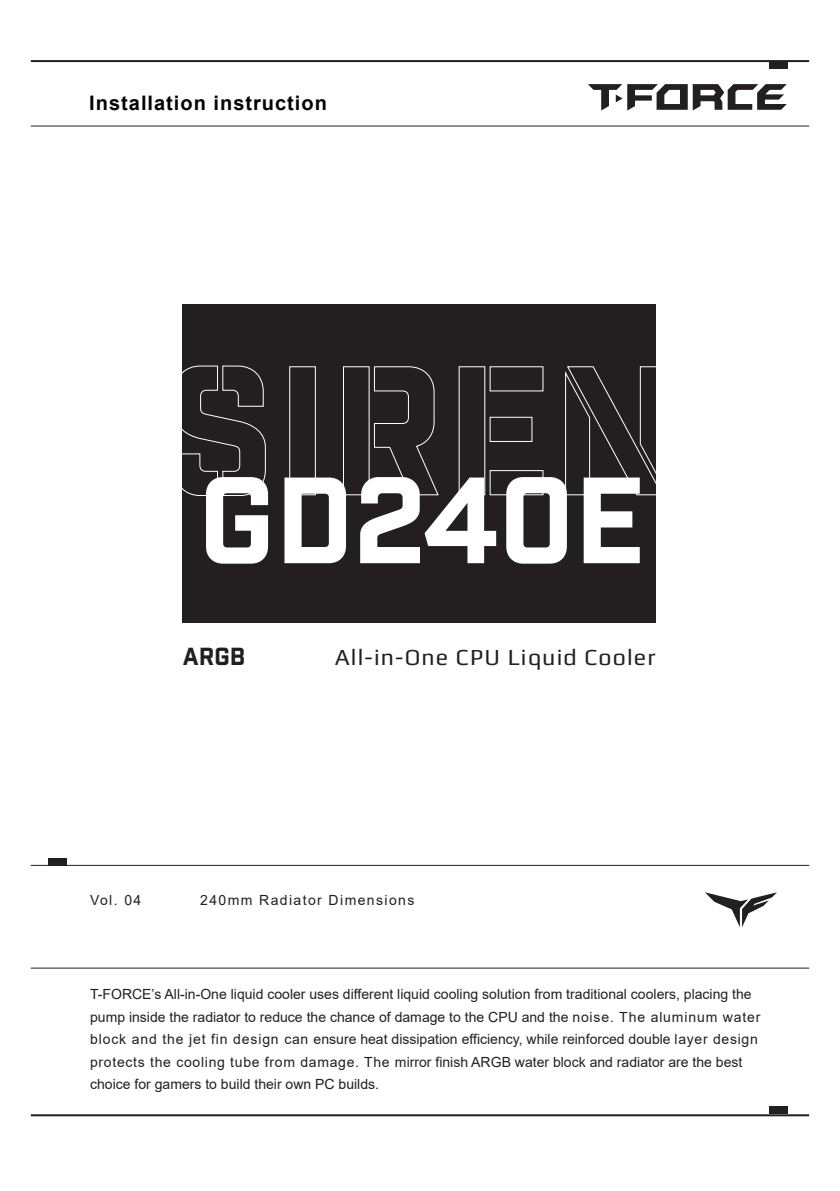
<style>
.page{position:relative;width:840px;height:1191px;background:#fff}
.page>*{position:absolute;margin:0;border:0;box-sizing:border-box;transform-origin:0 0}
.t1{font:119px "Industry Inc Base";color:#fff}
.t2{font:24px "Industry Inc Base";color:#231f20}
.t3{font:23px "Play";letter-spacing:.05em;color:#231f20}
.t4{font:700 20px "Arial";letter-spacing:.05em;color:#030303}
.t5{font:14px/22.6px "Arial";color:#231f20}
.t6{font:14px "Arial";letter-spacing:.1em;color:#231f20}
</style>
<div class="page">
<hr style="left:31px;top:1114px;width:777px;height:2px;background:#231f20">
<hr style="left:31px;top:967px;width:777px;height:1px;background:#231f20">
<hr style="left:31px;top:865px;width:777px;height:1px;background:#231f20">
<div style="left:769px;top:1106px;width:18px;height:8px;background:#231f20"></div>
<div style="left:48px;top:857px;width:18px;height:8px;background:#231f20"></div>
<div style="left:183px;top:305px;width:472px;height:318px;background:#231f20"></div>
<svg style="left:705px;top:892px;width:71px;height:35px"></svg>
<svg style="left:182px;top:365px;width:84px;height:131px"></svg>
<div style="left:289px;top:366px;width:26px;height:129px;border:1px solid #fff"></div>
<svg style="left:343px;top:366px;width:95px;height:129px"></svg>
<svg style="left:458px;top:366px;width:85px;height:129px"></svg>
<svg style="left:565px;top:366px;width:91px;height:129px"></svg>
<hr style="left:31px;top:60px;width:777px;height:2px;background:#231f20">
<div style="left:769px;top:61px;width:18px;height:8px;background:#231f20"></div>
<hr style="left:31px;top:126px;width:777px;height:1px;background:#231f20">
<svg style="left:588px;top:84px;width:198px;height:26px"></svg>
<h3 class="t4" style="left:89px;top:89px;width:239px">Installation instruction</h3>
<h1 class="t1" style="left:198px;top:449px;width:448px">GD240E</h1>
<h2 class="t2" style="left:183px;top:642px;width:64px">ARGB</h2>
<h3 class="t3" style="left:334px;top:643px;width:322px">All-in-One CPU Liquid Cooler</h3>
<p class="t5" style="left:90px;top:888px;width:53px">Vol. 04</p>
<p class="t6" style="left:200px;top:890px;width:216px">240mm Radiator Dimensions</p>
<p class="t5" style="left:90px;top:983px;width:671px">T-FORCE’s All-in-One liquid cooler uses different liquid cooling solution from traditional coolers, placing the pump inside the radiator to reduce the chance of damage to the CPU and the noise. The aluminum water block and the jet fin design can ensure heat dissipation efficiency, while reinforced double layer design protects the cooling tube from damage. The mirror finish ARGB water block and radiator are the best choice for gamers to build their own PC builds.</p>
</div>
